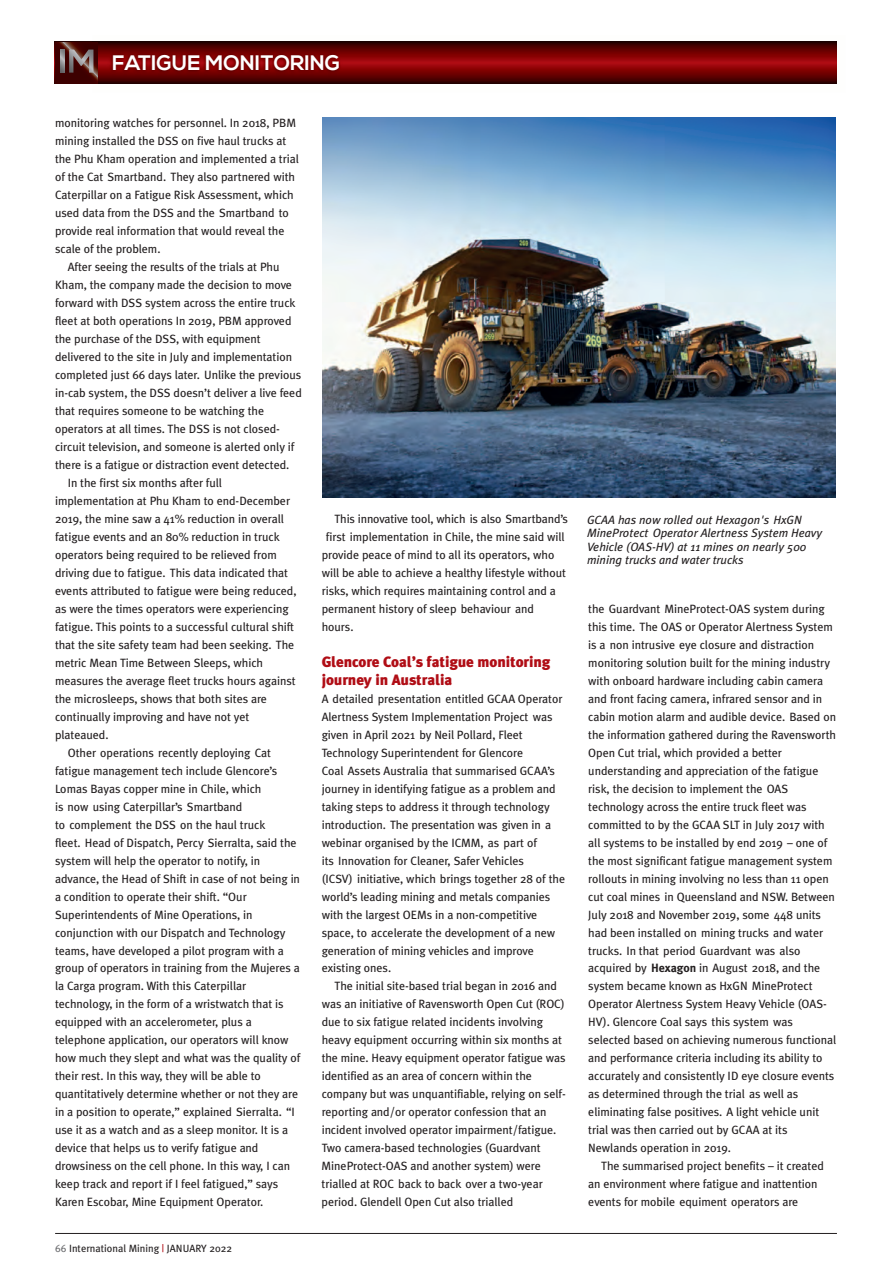
<style>
.page{position:relative;width:893px;height:1263px;background:#fff}
.page>*{position:absolute;margin:0;border:0;box-sizing:border-box;transform-origin:0 0}
.t1{font:700 21px "Nexa";color:#fff}
.t2{font:900 15px/18px "Meta Plus";letter-spacing:-.005em;color:#b00d15}
.t3{font:12px/18px "Meta Plus";letter-spacing:-.005em;color:#231f20}
.t4{font:italic 12px/13.5px "Meta Plus";color:#231f20}
.t5{font:10.5px "Meta Plus";color:#231f20}
.s1{color:#6c6d70}
.s2{color:#b00d15}
.s3{font-weight:700}
</style>
<div class="page">
<img style="left:93px;top:41px;width:744px;height:1px">
<img style="left:93px;top:42px;width:744px;height:42px">
<svg style="left:56px;top:42px;width:41px;height:41px"></svg>
<svg style="left:61px;top:50px;width:4px;height:23px"></svg>
<svg style="left:69px;top:50px;width:24px;height:23px"></svg>
<hr style="left:55px;top:1233px;width:782px;height:1px;background:#231f20">
<img style="left:323px;top:117px;width:513px;height:380px">
<p class="t1" style="left:112px;top:55px;width:229px">FATIGUE MONITORING</p>
<p class="t3" style="left:55px;top:115px;width:245px">monitoring watches for personnel. In 2018, PBM mining installed the DSS on five haul trucks at the Phu Kham operation and implemented a trial of the Cat Smartband. They also partnered with Caterpillar on a Fatigue Risk Assessment, which used data from the DSS and the Smartband to provide real information that would reveal the scale of the problem.</p>
<p class="t3" style="left:55px;top:258px;width:248px;text-indent:13px">After seeing the results of the trials at Phu Kham, the company made the decision to move forward with DSS system across the entire truck fleet at both operations In 2019, PBM approved the purchase of the DSS, with equipment delivered to the site in July and implementation completed just 66 days later. Unlike the previous in-cab system, the DSS doesn’t deliver a live feed that requires someone to be watching the operators at all times. The DSS is not closed&shy;circuit television, and someone is alerted only if there is a fatigue or distraction event detected.</p>
<p class="t3" style="left:55px;top:474px;width:243px;text-indent:13px">In the first six months after full implementation at Phu Kham to end-December 2019, the mine saw a 41% reduction in overall fatigue events and an 80% reduction in truck operators being required to be relieved from driving due to fatigue. This data indicated that events attributed to fatigue were being reduced, as were the times operators were experiencing fatigue. This points to a successful cultural shift that the site safety team had been seeking. The metric Mean Time Between Sleeps, which measures the average fleet trucks hours against the microsleeps, shows that both sites are continually improving and have not yet plateaued.</p>
<p class="t3" style="left:55px;top:744px;width:247px;text-indent:13px">Other operations recently deploying Cat fatigue management tech include Glencore’s Lomas Bayas copper mine in Chile, which<br>is now using Caterpillar’s Smartband<br>to complement the DSS on the haul truck<br>fleet. Head of Dispatch, Percy Sierralta, said the system will help the operator to notify, in advance, the Head of Shift in case of not being in a condition to operate their shift. “Our Superintendents of Mine Operations, in conjunction with our Dispatch and Technology teams, have developed a pilot program with a group of operators in training from the Mujeres a la Carga program. With this Caterpillar technology, in the form of a wristwatch that is equipped with an accelerometer, plus a telephone application, our operators will know how much they slept and what was the quality of their rest. In this way, they will be able to quantitatively determine whether or not they are in a position to operate,” explained Sierralta. “I use it as a watch and as a sleep monitor. It is a device that helps us to verify fatigue and drowsiness on the cell phone. In this way, I can keep track and report if I feel fatigued,” says Karen Escobar, Mine Equipment Operator.</p>
<p class="t5" style="left:55px;top:1244px;width:178px"><span class="s1">66</span> International Mining <span class="s2">|</span> JANUARY 2022</p>
<p class="t3" style="left:334px;top:510px;width:235px">This innovative tool, which is also Smartband’s</p>
<p class="t3" style="left:326px;top:528px;width:240px">first implementation in Chile, the mine said will</p>
<p class="t3" style="left:322px;top:546px;width:234px">provide peace of mind to all its operators, who</p>
<p class="t3" style="left:322px;top:564px;width:246px">will be able to achieve a healthy lifestyle without</p>
<p class="t3" style="left:322px;top:582px;width:236px">risks, which requires maintaining control and a</p>
<p class="t3" style="left:322px;top:600px;width:214px">permanent history of sleep behaviour and</p>
<p class="t3" style="left:322px;top:618px;width:33px">hours.</p>
<p class="t2" style="left:322px;top:654px;width:230px">Glencore Coal’s fatigue monitoring journey in Australia</p>
<p class="t3" style="left:322px;top:690px;width:245px">A detailed presentation entitled GCAA Operator Alertness System Implementation Project was given in April 2021 by Neil Pollard, Fleet Technology Superintendent for Glencore<br>Coal Assets Australia that summarised GCAA’s journey in identifying fatigue as a problem and taking steps to address it through technology introduction. The presentation was given in a webinar organised by the ICMM, as part of<br>its Innovation for Cleaner, Safer Vehicles<br>(ICSV) initiative, which brings together 28 of the world’s leading mining and metals companies with the largest OEMs in a non-competitive space, to accelerate the development of a new generation of mining vehicles and improve existing ones.</p>
<p class="t3" style="left:322px;top:978px;width:246px;text-indent:13px">The initial site-based trial began in 2016 and was an initiative of Ravensworth Open Cut (ROC) due to six fatigue related incidents involving heavy equipment occurring within six months at the mine. Heavy equipment operator fatigue was identified as an area of concern within the company but was unquantifiable, relying on self&shy;reporting and/or operator confession that an incident involved operator impairment/fatigue.<br>Two camera-based technologies (Guardvant MineProtect-OAS and another system) were trialled at ROC back to back over a two-year period. Glendell Open Cut also trialled</p>
<p class="t4" style="left:587px;top:514px;width:237px">GCAA has now rolled out Hexagon's HxGN MineProtect Operator Alertness System Heavy Vehicle (OAS-HV) at 11 mines on nearly 500 mining trucks and water trucks</p>
<p class="t3" style="left:588px;top:600px;width:249px">the Guardvant MineProtect-OAS system during this time. The OAS or Operator Alertness System is a non intrusive eye closure and distraction monitoring solution built for the mining industry with onboard hardware including cabin camera and front facing camera, infrared sensor and in cabin motion alarm and audible device. Based on the information gathered during the Ravensworth Open Cut trial, which provided a better understanding and appreciation of the fatigue risk, the decision to implement the OAS technology across the entire truck fleet was committed to by the GCAA SLT in July 2017 with all systems to be installed by end 2019 – one of the most significant fatigue management system rollouts in mining involving no less than 11 open cut coal mines in Queensland and NSW. Between July 2018 and November 2019, some 448 units had been installed on mining trucks and water trucks. In that period Guardvant was also acquired by <span class="s3">Hexagon</span> in August 2018, and the system became known as HxGN MineProtect Operator Alertness System Heavy Vehicle (OAS-HV). Glencore Coal says this system was selected based on achieving numerous functional and performance criteria including its ability to accurately and consistently ID eye closure events as determined through the trial as well as eliminating false positives. A light vehicle unit trial was then carried out by GCAA at its Newlands operation in 2019.</p>
<p class="t3" style="left:588px;top:1158px;width:237px;text-indent:13px">The summarised project benefits – it created an environment where fatigue and inattention events for mobile equiment operators are</p>
</div>
